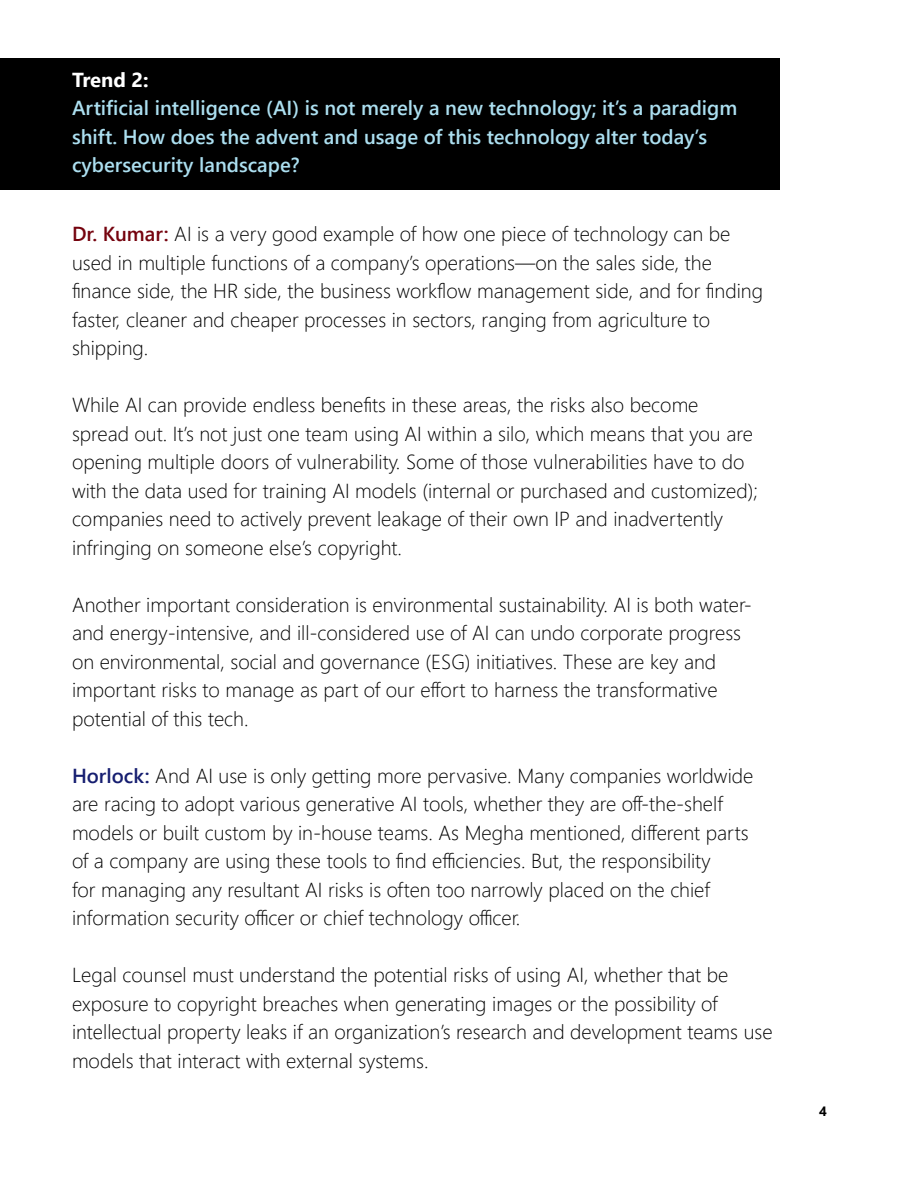
<style>
.page{position:relative;width:918px;height:1188px;background:#fff}
.page>*{position:absolute;margin:0;border:0;box-sizing:border-box;transform-origin:0 0}
.t1{font:300 20.25px/28.5px "Segoe UI";color:#000}
.TrendLabel{font:600 20.25px/28.5px "Segoe UI";color:#acdff0}
.t2{font:700 13.5px "Segoe UI";color:#000}
.s1{font-weight:700;color:#fff}
.s2{font-weight:600;color:#75030e}
.s3{font-weight:600;color:#161e70}
</style>
<div class="page">
<div style="left:0;top:58px;width:780px;height:132px;background:#000"></div>
<p class="TrendLabel" style="left:72px;top:64px;width:667px"><span class="s1">Trend 2:<br></span>Artificial intelligence (AI) is not merely a new technology; it’s a paradigm shift. How does the advent and usage of this technology alter today’s cybersecurity landscape?</p>
<p class="t1" style="left:72px;top:218px;width:693px"><span class="s2">Dr. Kumar:</span> AI is a very good example of how one piece of technology can be used in multiple functions of a company’s operations—on the sales side, the finance side, the HR side, the business workflow management side, and for finding faster, cleaner and cheaper processes in sectors, ranging from agriculture to shipping.</p>
<p class="t1" style="left:72px;top:389px;width:688px">While AI can provide endless benefits in these areas, the risks also become spread out. It’s not just one team using AI within a silo, which means that you are opening multiple doors of vulnerability. Some of those vulnerabilities have to do with the data used for training AI models (internal or purchased and customized); companies need to actively prevent leakage of their own IP and inadvertently infringing on someone else’s copyright.</p>
<p class="t1" style="left:72px;top:588px;width:681px">Another important consideration is environmental sustainability. AI is both water&shy;and energy-intensive, and ill-considered use of AI can undo corporate progress on environmental, social and governance (ESG) initiatives. These are key and important risks to manage as part of our effort to harness the transformative potential of this tech.</p>
<p class="t1" style="left:72px;top:759px;width:683px"><span class="s3">Horlock:</span> And AI use is only getting more pervasive. Many companies worldwide are racing to adopt various generative AI tools, whether they are off-the-shelf models or built custom by in-house teams. As Megha mentioned, different parts of a company are using these tools to find efficiencies. But, the responsibility<br>for managing any resultant AI risks is often too narrowly placed on the chief information security officer or chief technology officer.</p>
<p class="t1" style="left:72px;top:959px;width:702px">Legal counsel must understand the potential risks of using AI, whether that be exposure to copyright breaches when generating images or the possibility of intellectual property leaks if an organization’s research and development teams use models that interact with external systems.</p>
<p class="t2" style="left:819px;top:1098px;width:9px">4</p>
</div>
